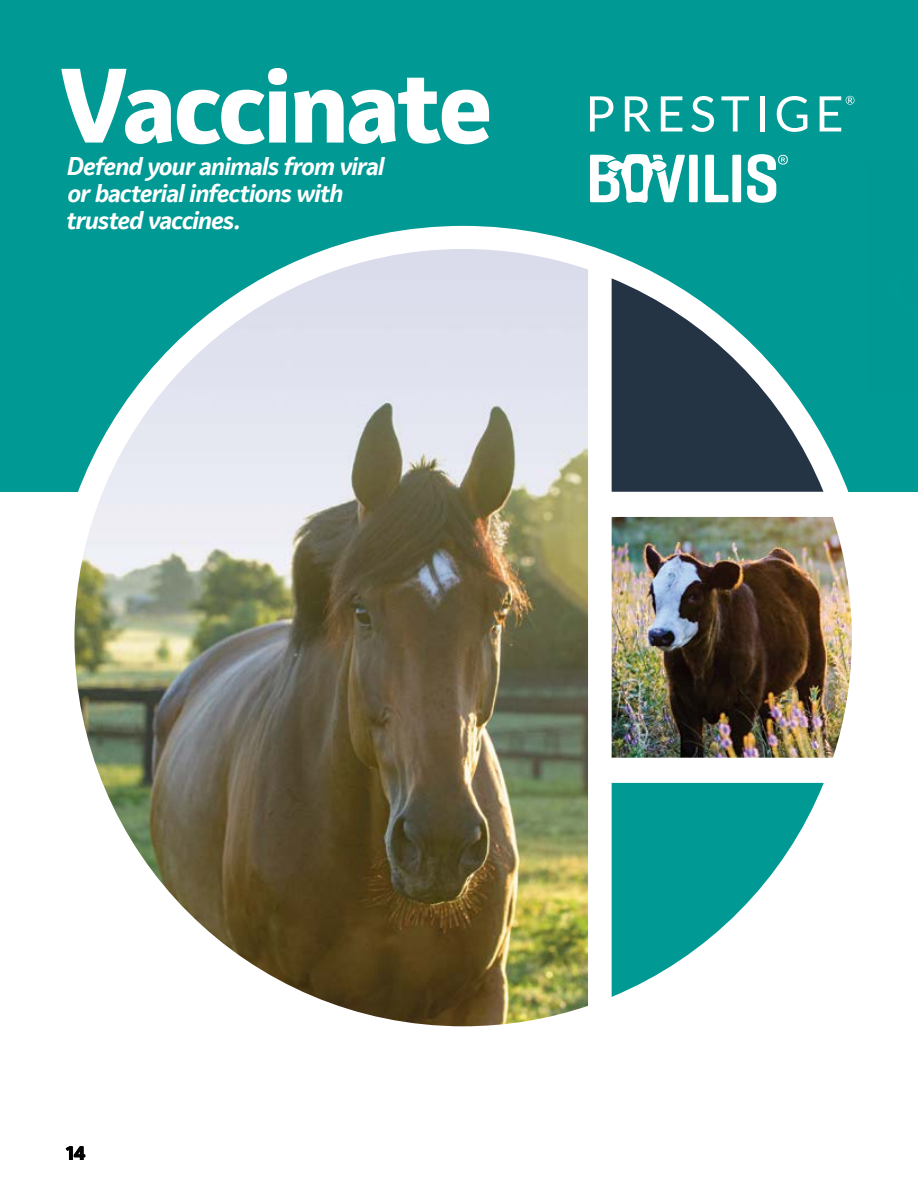
<style>
.page{position:relative;width:918px;height:1188px;background:#fff}
.page>*{position:absolute;margin:0;border:0;box-sizing:border-box;transform-origin:0 0}
.t1{font:800 97.5px "Invention";letter-spacing:-.02em;color:#fff}
.t2{font:italic 700 24px/27px "Invention";letter-spacing:-.025em;color:#fff}
.t3{font:700 18px "Invention";color:#000}
</style>
<div class="page">
<div style="left:0;top:0;width:918px;height:492px;background:#009994"></div>
<div style="left:51px;top:226px;width:824px;height:823px;background:#fff;border-radius:50%"></div>
<svg style="left:612px;top:278px;width:212px;height:214px;fill:#243444"></svg>
<img style="left:612px;top:517px;width:240px;height:241px">
<svg style="left:612px;top:783px;width:212px;height:214px;fill:#009994"></svg>
<img style="left:74px;top:249px;width:514px;height:777px">
<svg style="left:590px;top:96px;width:23px;height:35px"></svg>
<svg style="left:625px;top:96px;width:26px;height:35px"></svg>
<svg style="left:661px;top:96px;width:21px;height:35px"></svg>
<svg style="left:691px;top:96px;width:23px;height:36px"></svg>
<svg style="left:721px;top:96px;width:28px;height:35px"></svg>
<hr style="left:760px;top:96px;width:4px;height:35px;background:#fff">
<svg style="left:777px;top:96px;width:30px;height:36px"></svg>
<svg style="left:820px;top:96px;width:35px;height:35px"></svg>
<div style="left:689px;top:155px;width:9px;height:47px;background:#fff;border-radius:2px"></div>
<svg style="left:705px;top:155px;width:23px;height:47px"></svg>
<div style="left:732px;top:155px;width:9px;height:47px;background:#fff;border-radius:2px"></div>
<svg style="left:590px;top:154px;width:95px;height:49px"></svg>
<svg style="left:747px;top:154px;width:41px;height:49px"></svg>
<h1 class="t1" style="left:60px;top:35px;width:434px">Vaccinate</h1>
<p class="t2" style="left:67px;top:153px;width:320px">Defend your animals from viral or bacterial infections with trusted vaccines.</p>
<p class="t3" style="left:66px;top:1141px;width:20px">14</p>
</div>
